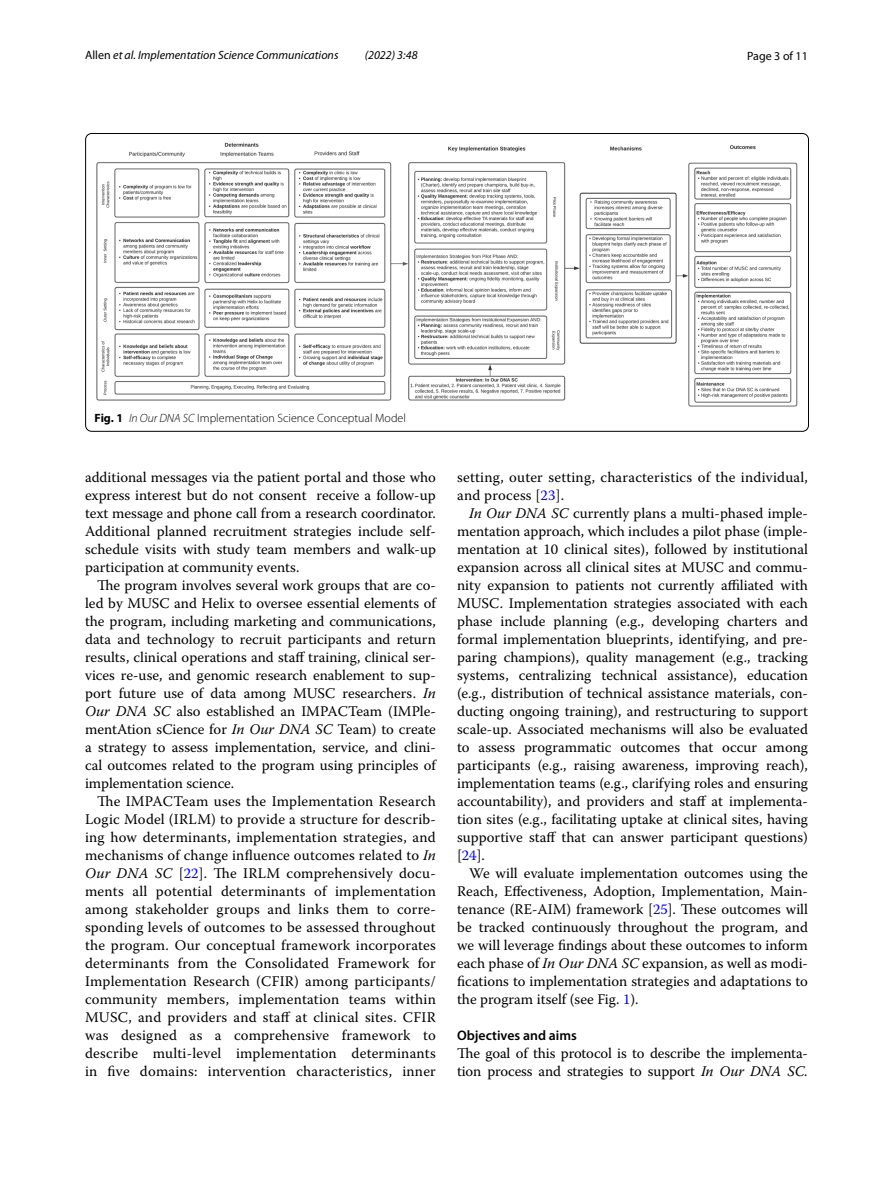
<style>
.page{position:relative;width:893px;height:1187px;background:#fff}
.page>*{position:absolute;margin:0;border:0;box-sizing:border-box;transform-origin:0 0}
.t1{font:14.7px/18px "Warnock Pro";color:#000;text-align:justify}
.t2{font:600 13.8px "Myriad Pro";color:#000}
.t3{font:italic 12px "Myriad Pro";color:#000}
.t4{font:300 12px "Myriad Pro";color:#000}
.t5{font:12px "Myriad Pro";color:#000}
.s1{font-style:normal}
.s2{font-weight:700}
.s3{font-style:italic}
.s4{color:#00f}
</style>
<div class="page">
<img style="left:97px;top:142px;width:700px;height:265px">
<p class="t3" style="left:85px;top:48px;width:255px"><span class="s1">Allen</span> et al. Implementation Science Communications</p>
<p class="t3" style="left:365px;top:48px;width:54px">(2022) 3:48</p>
<p class="t5" style="left:747px;top:48px;width:62px">Page 3 of 11</p>
<p class="t4" style="left:95px;top:411px;width:313px"><span class="s2">Fig. 1</span> <span class="s3">In Our DNA SC</span> Implementation Science Conceptual Model</p>
<p class="t1" style="left:85px;top:468px;width:352px">additional messages via the patient portal and those who express interest but do not consent receive a follow-up text message and phone call from a research coordinator.<br>Additional planned recruitment strategies include self&shy;schedule visits with study team members and walk-up participation at community events.</p>
<p class="t1" style="left:85px;top:575px;width:352px;text-indent:12px">The program involves several work groups that are co&shy;led by MUSC and Helix to oversee essential elements of the program, including marketing and communications, data and technology to recruit participants and return results, clinical operations and staff training, clinical ser&shy;vices re-use, and genomic research enablement to sup&shy;port future use of data among MUSC researchers. <span class="s3">In Our DNA SC</span> also established an IMPACTeam (IMPle&shy;mentAtion sCience for <span class="s3">In Our DNA SC</span> Team) to create a strategy to assess implementation, service, and clini&shy;cal outcomes related to the program using principles of implementation science.</p>
<p class="t1" style="left:85px;top:792px;width:352px;text-indent:12px">The IMPACTeam uses the Implementation Research Logic Model (IRLM) to provide a structure for describ&shy;ing how determinants, implementation strategies, and mechanisms of change influence outcomes related to <span class="s3">In Our DNA SC</span> [<span class="s4">22</span>]. The IRLM comprehensively docu&shy;ments all potential determinants of implementation among stakeholder groups and links them to corre&shy;sponding levels of outcomes to be assessed throughout the program. Our conceptual framework incorporates determinants from the Consolidated Framework for Implementation Research (CFIR) among participants/ community members, implementation teams within MUSC, and providers and staff at clinical sites. CFIR was designed as a comprehensive framework to describe multi-level implementation determinants in five domains: intervention characteristics, inner</p>
<p class="t1" style="left:457px;top:467px;width:352px">setting, outer setting, characteristics of the individual, and process [<span class="s4">23</span>].</p>
<p class="t1" style="left:457px;top:503px;width:352px;text-indent:12px"><span class="s3">In Our DNA SC</span> currently plans a multi-phased imple&shy;mentation approach, which includes a pilot phase (imple&shy;mentation at 10 clinical sites), followed by institutional expansion across all clinical sites at MUSC and commu&shy;nity expansion to patients not currently affiliated with MUSC. Implementation strategies associated with each phase include planning (e.g., developing charters and formal implementation blueprints, identifying, and pre&shy;paring champions), quality management (e.g., tracking systems, centralizing technical assistance), education (e.g., distribution of technical assistance materials, con&shy;ducting ongoing training), and restructuring to support scale-up. Associated mechanisms will also be evaluated to assess programmatic outcomes that occur among participants (e.g., raising awareness, improving reach), implementation teams (e.g., clarifying roles and ensuring accountability), and providers and staff at implementa&shy;tion sites (e.g., facilitating uptake at clinical sites, having supportive staff that can answer participant questions) [<span class="s4">24</span>].</p>
<p class="t1" style="left:457px;top:864px;width:352px;text-indent:12px">We will evaluate implementation outcomes using the Reach, Effectiveness, Adoption, Implementation, Main&shy;tenance (RE-AIM) framework [<span class="s4">25</span>]. These outcomes will be tracked continuously throughout the program, and we will leverage findings about these outcomes to inform each phase of <span class="s3">In Our DNA SC</span> expansion, as well as modi&shy;fications to implementation strategies and adaptations to the program itself (see Fig. <span class="s4">1</span>).</p>
<p class="t2" style="left:457px;top:1026px;width:121px">Objectives and aims</p>
<p class="t1" style="left:457px;top:1044px;width:352px">The goal of this protocol is to describe the implementa&shy;tion process and strategies to support <span class="s3">In Our DNA SC.</span></p>
</div>
